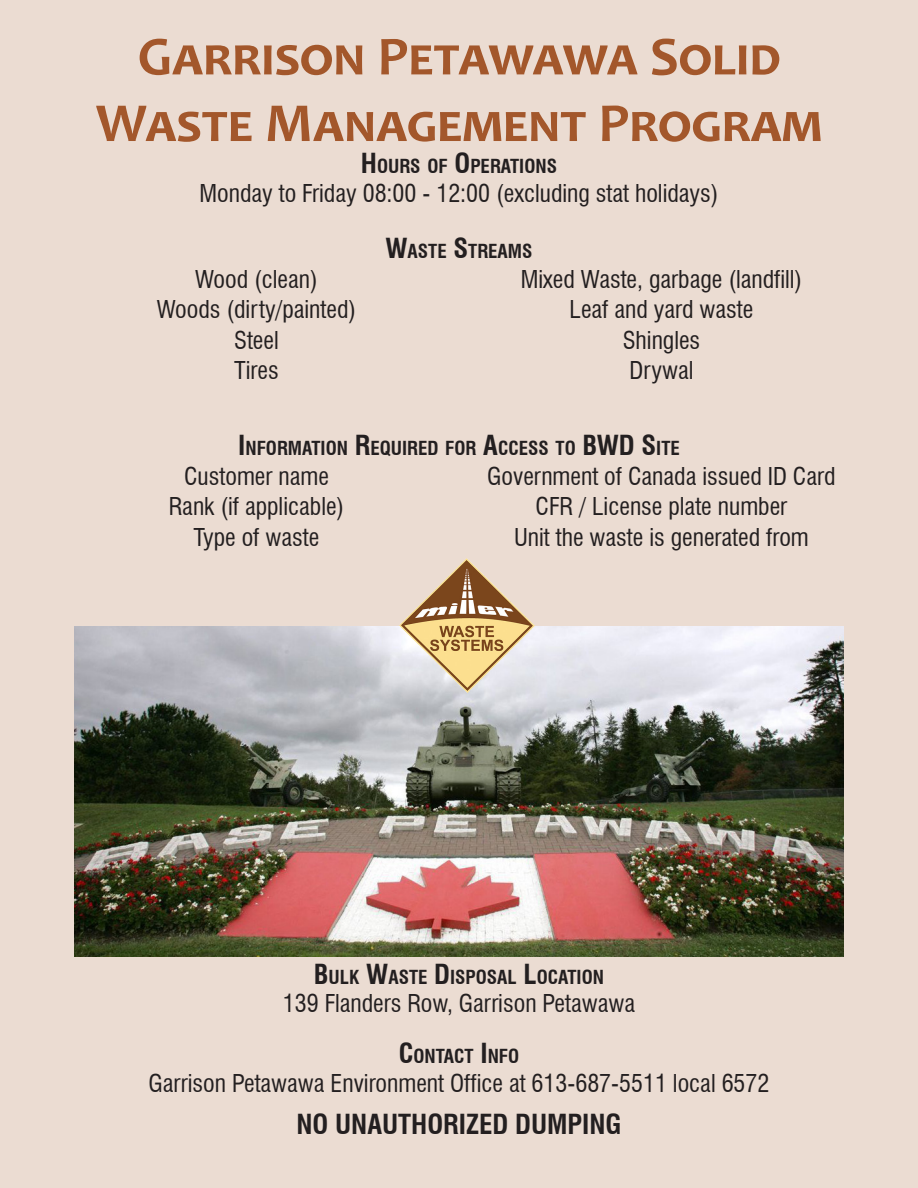
<style>
.page{position:relative;width:918px;height:1188px;background:#ebdcd2}
.page>*{position:absolute;margin:0;border:0;box-sizing:border-box;transform-origin:0 0}
.t1{font:700 55.5px/66.6px "Candara";color:#a3572b;text-align:center}
.t2{font:700 condensed 27px "Swiss 721 BT";color:#231f20}
.t3{font:condensed 24px "Swiss 721 BT";color:#231f20}
.t4{font:700 condensed 18.9px "Swiss 721 BT";color:#231f20}
.s1{font-size:27px}
</style>
<div class="page">
<img style="left:75px;top:626px;width:768px;height:331px">
<img style="left:400px;top:558px;width:134px;height:134px">
<h1 class="t1" style="left:96px;top:22px;width:728px">Garrison Petawawa Solid<br>Waste Management Program</h1>
<p class="t4" style="left:361px;top:155px;width:198px"><span class="s1">H</span>OURS OF <span class="s1">O</span>PERATIONS</p>
<p class="t3" style="left:199px;top:179px;width:521px">Monday to Friday 08:00 - 12:00 (excluding stat holidays)</p>
<p class="t4" style="left:385px;top:240px;width:149px"><span class="s1">W</span>ASTE <span class="s1">S</span>TREAMS</p>
<p class="t3" style="left:195px;top:265px;width:124px">Wood (clean)</p>
<p class="t3" style="left:521px;top:265px;width:283px">Mixed Waste, garbage (landfill)</p>
<p class="t3" style="left:157px;top:295px;width:201px">Woods (dirty/painted)</p>
<p class="t3" style="left:570px;top:295px;width:185px">Leaf and yard waste</p>
<p class="t3" style="left:234px;top:326px;width:46px">Steel</p>
<p class="t3" style="left:623px;top:326px;width:79px">Shingles</p>
<p class="t3" style="left:234px;top:356px;width:46px">Tires</p>
<p class="t3" style="left:630px;top:356px;width:65px">Drywal</p>
<p class="t4" style="left:238px;top:437px;width:443px"><span class="s1">I</span> NFORMATION <span class="s1">R</span>EQUIRED FOR <span class="s1">A</span>CCESS TO <span class="s1">BWD S</span>ITE</p>
<p class="t3" style="left:184px;top:462px;width:146px">Customer name</p>
<p class="t3" style="left:487px;top:462px;width:350px">Government of Canada issued ID Card</p>
<p class="t3" style="left:169px;top:492px;width:177px">Rank (if applicable)</p>
<p class="t3" style="left:536px;top:492px;width:253px">CFR / License plate number</p>
<p class="t3" style="left:194px;top:522px;width:127px">Type of waste</p>
<p class="t3" style="left:514px;top:522px;width:296px">Unit the waste is generated from</p>
<p class="t4" style="left:314px;top:965px;width:292px"><span class="s1">B</span>ULK <span class="s1">W</span>ASTE <span class="s1">D</span>ISPOSAL <span class="s1">L</span>OCATION</p>
<p class="t3" style="left:283px;top:989px;width:354px">139 Flanders Row, Garrison Petawawa</p>
<p class="t4" style="left:399px;top:1045px;width:122px"><span class="s1">C</span>ONTACT <span class="s1">I</span> NFO</p>
<p class="t3" style="left:149px;top:1068px;width:622px">Garrison Petawawa Environment Office at 613-687-5511 local 6572</p>
<p class="t2" style="left:296px;top:1108px;width:55px">NO UNAUT</p>
<p class="t2" style="left:411px;top:1108px;width:135px">HORIZED DUMPIN</p>
<p class="t2" style="left:606px;top:1108px;width:17px">G</p>
</div>
